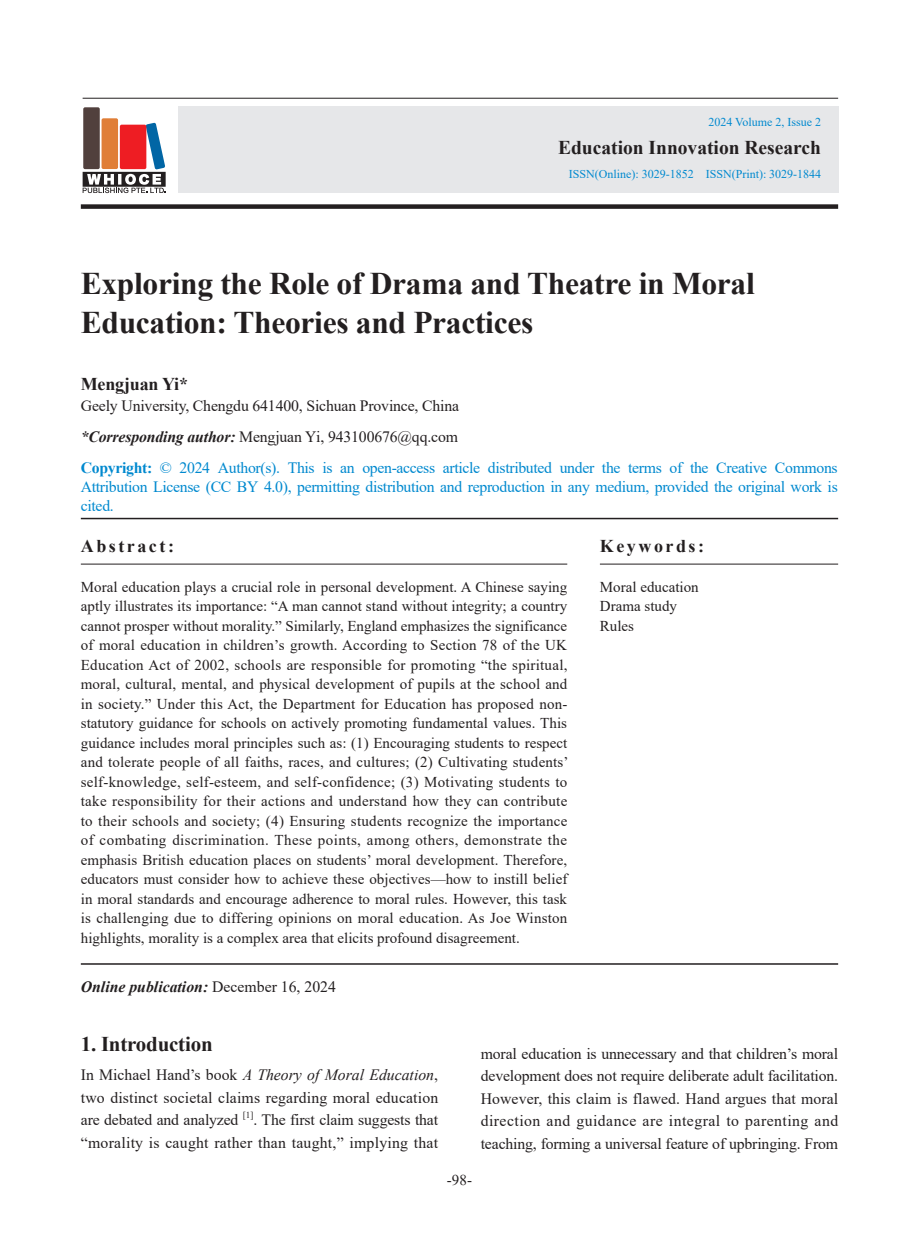
<style>
.page{position:relative;width:919px;height:1238px;background:#fff}
.page>*{position:absolute;margin:0;border:0;box-sizing:border-box;transform-origin:0 0}
.t1{font:700 31.5px/39px "Times New Roman";letter-spacing:-.01em;color:#231f20}
.t2{font:700 21px "Times New Roman";letter-spacing:-.01em;color:#231f20}
.t3{font:700 19.5px "Times New Roman";color:#231f20}
.t4{font:700 18px "Times New Roman";letter-spacing:.14em;color:#231f20}
.t5{font:700 18px "Times New Roman";letter-spacing:-.01em;color:#231f20}
.t6{font:15.75px/22.5px "Times New Roman";letter-spacing:-.01em;color:#231f20;text-align:justify}
.t7{font:15.75px/31px "Times New Roman";letter-spacing:-.02em;color:#0089cf}
.t8{font:15.75px/22.5px "Times New Roman";letter-spacing:.015em;color:#231f20;text-align:right}
.t9{font:italic 700 15.75px "Times New Roman";color:#231f20}
.t10{font:15px/19.5px "Times New Roman";color:#231f20;text-align:justify}
.t11{font:12px "Times New Roman";color:#0089cf}
.t12{font:9.15px "Times New Roman";color:#231f20}
.s1{color:#231f20}
.s2{font-weight:700;font-style:italic;color:#231f20}
.s3{font-weight:700}
.s4{font-weight:400;font-style:normal}
.s5{font-style:italic}
</style>
<div class="page">
<div style="left:178px;top:106px;width:660px;height:87px;background:#e6e7e9"></div>
<div style="left:81px;top:204px;width:757px;height:5px;background:#231f20"></div>
<hr style="left:83px;top:98px;width:755px;height:1px;background:#231f20">
<div style="left:83px;top:107px;width:17px;height:62px;background:#51403d;border-radius:2px"></div>
<div style="left:101px;top:118px;width:17px;height:51px;background:#e07e37;border-radius:2px"></div>
<svg style="left:83px;top:123px;width:83px;height:70px"></svg>
<hr style="left:81px;top:518px;width:757px;height:1px;background:#231f20">
<hr style="left:81px;top:963px;width:757px;height:1px;background:#231f20">
<hr style="left:81px;top:564px;width:486px;height:1px;background:#231f20">
<hr style="left:600px;top:564px;width:238px;height:1px;background:#231f20">
<p class="t11" style="left:708px;top:113px;width:114px">2024 Volume 2, Issue 2</p>
<h3 class="t3" style="left:558px;top:133px;width:264px">Education Innovation Research</h3>
<p class="t11" style="left:568px;top:165px;width:254px">ISSN(Online): 3029-1852 ISSN(Print): 3029-1844</p>
<h1 class="t1" style="left:81px;top:262px;width:675px">Exploring the Role of Drama and Theatre in Moral<br>Education: Theories and Practices</h1>
<p class="t5" style="left:81px;top:371px;width:109px">Mengjuan Yi*</p>
<p class="t7" style="left:81px;top:389px;width:758px"><span class="s1">Geely University, Chengdu 641400, Sichuan Province, China<br></span><span class="s2">*Corresponding author:</span> <span class="s1">Mengjuan Yi, 943100676@qq.com<br></span><span class="s3">Copyright:</span> © 2024 Author(s). This is an open-access article distributed under the terms of the Creative Commons</p>
<p class="t7" style="left:81px;top:476px;width:758px;line-height:18.9px">Attribution License (CC BY 4.0), permitting distribution and reproduction in any medium, provided the original work is cited.</p>
<p class="t4" style="left:81px;top:533px;width:95px">Abstract:</p>
<p class="t10" style="left:81px;top:576px;width:489px">Moral education plays a crucial role in personal development. A Chinese saying aptly illustrates its importance: “A man cannot stand without integrity; a country cannot prosper without morality.” Similarly, England emphasizes the significance of moral education in children’s growth. According to Section 78 of the UK Education Act of 2002, schools are responsible for promoting “the spiritual, moral, cultural, mental, and physical development of pupils at the school and in society.” Under this Act, the Department for Education has proposed non&shy;statutory guidance for schools on actively promoting fundamental values. This guidance includes moral principles such as: (1) Encouraging students to respect and tolerate people of all faiths, races, and cultures; (2) Cultivating students’ self-knowledge, self-esteem, and self-confidence; (3) Motivating students to take responsibility for their actions and understand how they can contribute to their schools and society; (4) Ensuring students recognize the importance of combating discrimination. These points, among others, demonstrate the emphasis British education places on students’ moral development. Therefore, educators must consider how to achieve these objectives—how to instill belief in moral standards and encourage adherence to moral rules. However, this task is challenging due to differing opinions on moral education. As Joe Winston highlights, morality is a complex area that elicits profound disagreement.</p>
<p class="t4" style="left:600px;top:533px;width:106px">Keywords:</p>
<p class="t10" style="left:600px;top:576px;width:100px;text-align:left">Moral education<br>Drama study<br>Rules</p>
<p class="t9" style="left:81px;top:975px;width:257px">Online publication: <span class="s4">December 16, 2024</span></p>
<h2 class="t2" style="left:81px;top:1029px;width:133px">1. Introduction</h2>
<p class="t6" style="left:81px;top:1062px;width:359px">In Michael Hand’s book <span class="s5">A Theory of Moral Education</span>, two distinct societal claims regarding moral education are debated and analyzed</p>
<p class="t12" style="left:243px;top:1107px;width:12px">[1]</p>
<p class="t8" style="left:81px;top:1107px;width:359px">. The first claim suggests that<br>“morality is caught rather than taught,” implying that</p>
<p class="t10" style="left:447px;top:1169px;width:26px">-98-</p>
<p class="t6" style="left:480px;top:1041px;width:359px">moral education is unnecessary and that children’s moral development does not require deliberate adult facilitation.<br>However, this claim is flawed. Hand argues that moral direction and guidance are integral to parenting and teaching, forming a universal feature of upbringing. From</p>
</div>
